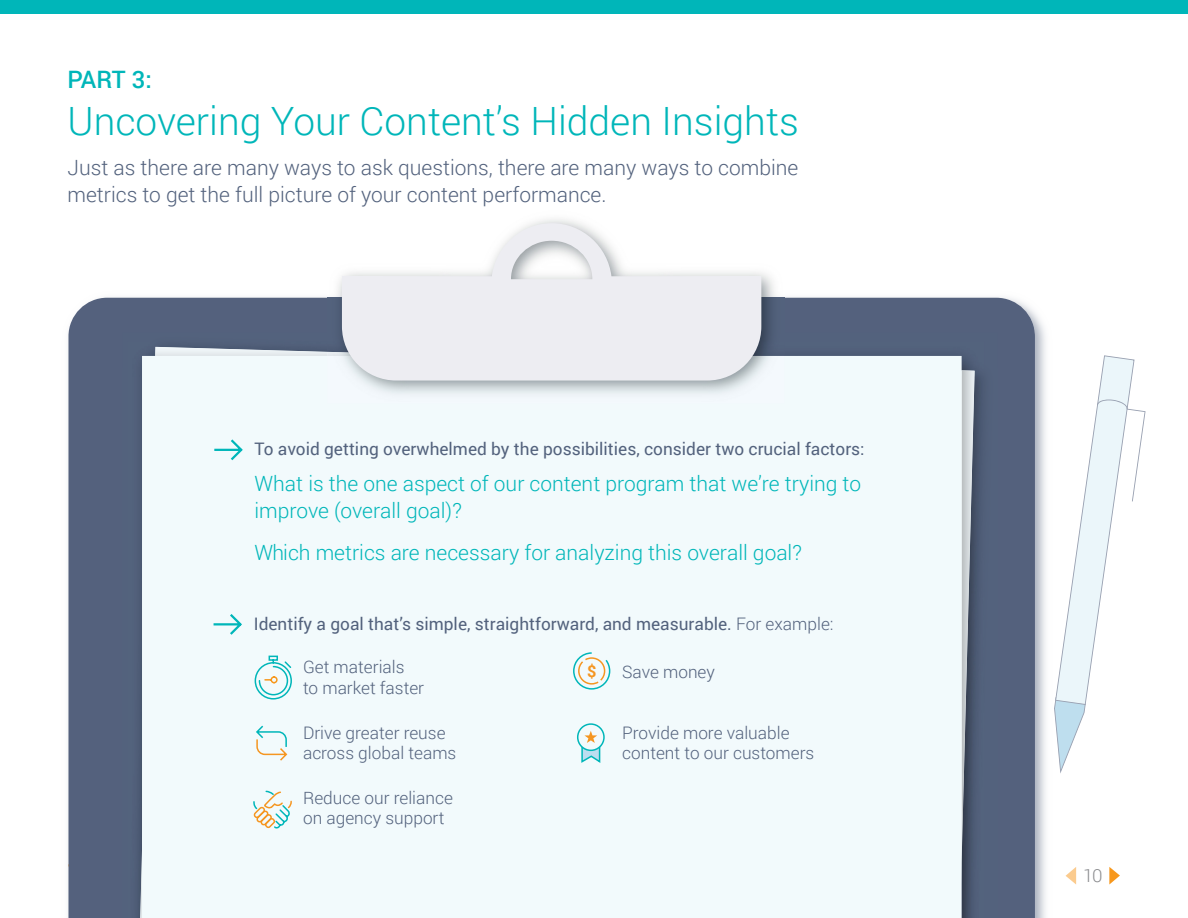
<style>
.page{position:relative;width:1188px;height:918px;background:#fff}
.page>*{position:absolute;margin:0;border:0;box-sizing:border-box;transform-origin:0 0}
.t1{font:300 39px "Roboto";color:#00b6b9}
.t2{font:500 24px "Roboto";color:#00b6b9}
.t3{font:300 21px/27px "Roboto";color:#00b6b9}
.Intro{font:300 21px/27px "Roboto";color:#53627d}
.t4{font:300 18px "Roboto";color:#898a8d}
.Body_Copy{font:300 17.25px/20.2px "Roboto";color:#53627d}
.Body_Copy-2{font:17.25px "Roboto";color:#53627d}
.t5{font:700 16.2px "Roboto";color:#f59621}
.s1{font-weight:300}
</style>
<div class="page">
<img style="left:103px;top:297px;width:224px;height:1px">
<img style="left:784px;top:297px;width:259px;height:29px">
<div style="left:68px;top:298px;width:967px;height:620px;background:#54617d"></div>
<div style="left:122px;top:332px;width:205px;height:36px;background:#53627d"></div>
<div style="left:784px;top:332px;width:214px;height:36px;background:#53627d"></div>
<div style="left:122px;top:368px;width:5px;height:550px;background:#53627d"></div>
<div style="left:984px;top:368px;width:14px;height:550px;background:#53627d"></div>
<div style="left:127px;top:341px;width:200px;height:36px;background:#51607b"></div>
<div style="left:784px;top:341px;width:200px;height:36px;background:#52627c"></div>
<img style="left:127px;top:377px;width:15px;height:541px">
<img style="left:962px;top:377px;width:22px;height:541px">
<img style="left:155px;top:347px;width:172px;height:9px">
<img style="left:962px;top:370px;width:13px;height:492px">
<img style="left:140px;top:850px;width:2px;height:68px">
<div style="left:142px;top:356px;width:820px;height:562px;background:#f2fafc"></div>
<img style="left:327px;top:219px;width:457px;height:184px">
<img style="left:327px;top:352px;width:15px;height:4px">
<svg style="left:342px;top:223px;width:419px;height:158px;fill:#ededf2"></svg>
<svg style="left:1109px;top:867px;width:11px;height:18px"></svg>
<svg style="left:1066px;top:867px;width:10px;height:18px"></svg>
<svg style="left:212px;top:437px;width:32px;height:26px"></svg>
<svg style="left:1054px;top:355px;width:92px;height:418px"></svg>
<svg style="left:211px;top:612px;width:33px;height:25px"></svg>
<svg style="left:255px;top:724px;width:33px;height:38px"></svg>
<svg style="left:252px;top:790px;width:41px;height:39px"></svg>
<svg style="left:572px;top:652px;width:39px;height:38px"></svg>
<svg style="left:578px;top:724px;width:26px;height:26px"></svg>
<div style="left:577px;top:723px;width:28px;height:28px;border:2px solid #00b6b9;border-radius:50%"></div>
<svg style="left:581px;top:731px;width:20px;height:33px"></svg>
<svg style="left:254px;top:655px;width:39px;height:45px"></svg>
<div style="left:0;top:0;width:1188px;height:14px;background:#00b6b9"></div>
<p class="t2" style="left:68px;top:63px;width:86px">PART 3:</p>
<p class="t1" style="left:68px;top:94px;width:733px">Uncovering Your Content’s Hidden Insights</p>
<p class="Intro" style="left:68px;top:154px;width:732px">Just as there are many ways to ask questions, there are many ways to combine metrics to get the full picture of your content performance.</p>
<p class="Body_Copy-2" style="left:254px;top:437px;width:612px">To avoid getting overwhelmed by the possibilities, consider two crucial factors:</p>
<p class="t3" style="left:254px;top:470px;width:608px">What is the one aspect of our content program that we’re trying to improve (overall goal)?</p>
<p class="t3" style="left:254px;top:539px;width:549px">Which metrics are necessary for analyzing this overall goal?</p>
<p class="Body_Copy-2" style="left:254px;top:612px;width:581px">Identify a goal that’s simple, straightforward, and measurable. <span class="s1">For example:</span></p>
<p class="t5" style="left:587px;top:659px;width:11px">$</p>
<p class="Body_Copy" style="left:303px;top:657px;width:103px">Get materials</p>
<p class="Body_Copy" style="left:622px;top:662px;width:94px">Save money</p>
<p class="Body_Copy" style="left:303px;top:677px;width:123px">to market faster</p>
<p class="Body_Copy" style="left:303px;top:722px;width:155px">Drive greater reuse across global teams</p>
<p class="Body_Copy" style="left:303px;top:787px;width:151px">Reduce our reliance on agency support</p>
<p class="Body_Copy" style="left:622px;top:722px;width:194px">Provide more valuable content to our customers</p>
<p class="t4" style="left:1083px;top:863px;width:21px">10</p>
</div>
